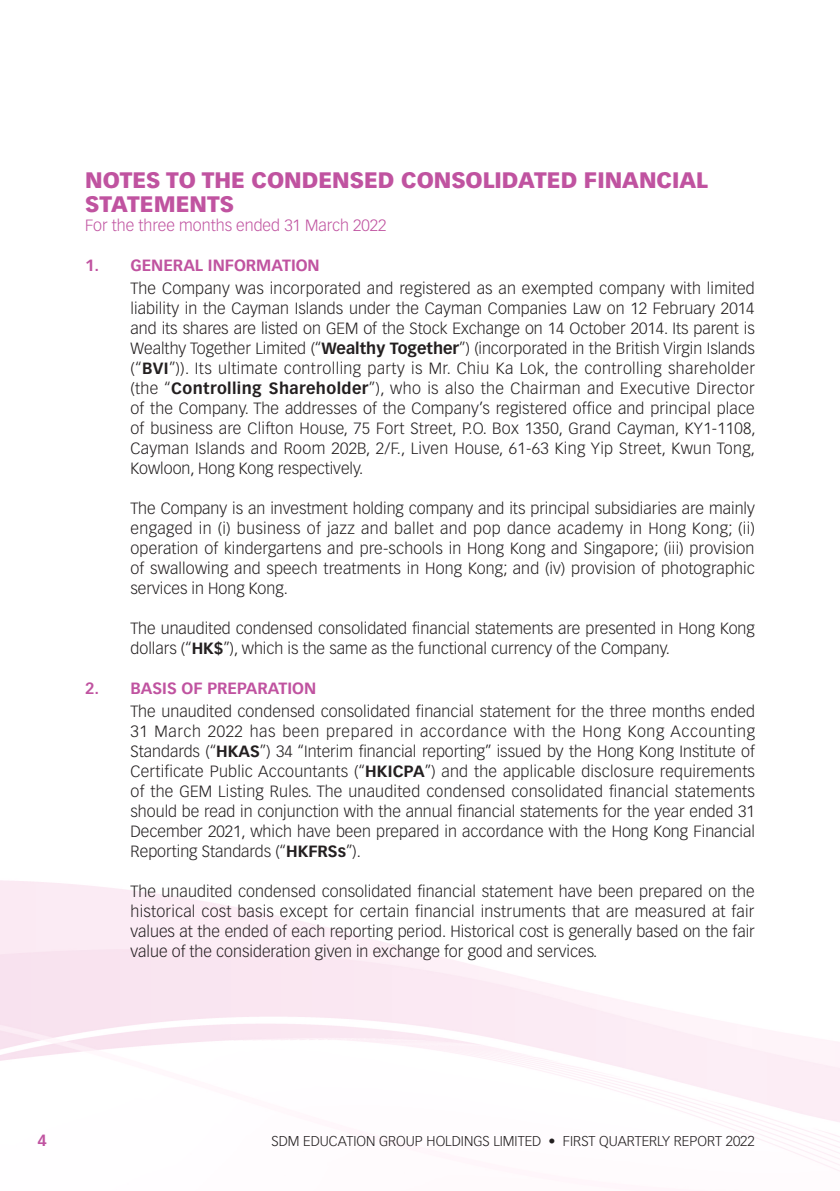
<style>
.page{position:relative;width:840px;height:1191px;background:#fff}
.page>*{position:absolute;margin:0;border:0;box-sizing:border-box;transform-origin:0 0}
.Heading{font:900 22px/24px "Vectora LT Std";color:#c053a0}
.Body_Text{font:300 16px/20px "Vectora LT Std";color:#231f20;text-align:justify}
.Subhead_1{font:700 16px "Vectora LT Std";color:#c053a0}
.Date{font:300 16px "Vectora LT Std";color:#c053a0}
.t1{font:300 14px "Vectora LT Std";color:#231f20}
.s1{font-weight:700}
</style>
<div class="page">
<p class="Heading" style="left:85px;top:168px;width:624px">NOTES TO THE CONDENSED CONSOLIDATED FINANCIAL<br>STATEMENTS</p>
<p class="Date" style="left:85px;top:216px;width:303px">For the three months ended 31 March 2022</p>
<p class="Subhead_1" style="left:85px;top:256px;width:236px">1. GENERAL INFORMATION</p>
<p class="Body_Text" style="left:130px;top:279px;width:626px">The Company was incorporated and registered as an exempted company with limited liability in the Cayman Islands under the Cayman Companies Law on 12 February 2014 and its shares are listed on GEM of the Stock Exchange on 14 October 2014. Its parent is Wealthy Together Limited (“<span class="s1">Wealthy Together</span>”) (incorporated in the British Virgin Islands (“<span class="s1">BVI</span>”)). Its ultimate controlling party is Mr. Chiu Ka Lok, the controlling shareholder (the “<span class="s1">Controlling Shareholder</span>”), who is also the Chairman and Executive Director of the Company. The addresses of the Company’s registered office and principal place of business are Clifton House, 75 Fort Street, P.O. Box 1350, Grand Cayman, KY1-1108, Cayman Islands and Room 202B, 2/F., Liven House, 61-63 King Yip Street, Kwun Tong, Kowloon, Hong Kong respectively.</p>
<p class="Body_Text" style="left:130px;top:499px;width:625px">The Company is an investment holding company and its principal subsidiaries are mainly engaged in (i) business of jazz and ballet and pop dance academy in Hong Kong; (ii) operation of kindergartens and pre-schools in Hong Kong and Singapore; (iii) provision of swallowing and speech treatments in Hong Kong; and (iv) provision of photographic services in Hong Kong.</p>
<p class="Body_Text" style="left:130px;top:619px;width:625px">The unaudited condensed consolidated financial statements are presented in Hong Kong dollars (“<span class="s1">HK$</span>”), which is the same as the functional currency of the Company.</p>
<p class="Subhead_1" style="left:85px;top:679px;width:232px">2. BASIS OF PREPARATION</p>
<p class="Body_Text" style="left:130px;top:702px;width:625px">The unaudited condensed consolidated financial statement for the three months ended 31 March 2022 has been prepared in accordance with the Hong Kong Accounting Standards (“<span class="s1">HKAS</span>”) 34 “Interim financial reporting” issued by the Hong Kong Institute of Certificate Public Accountants (“<span class="s1">HKICPA</span>”) and the applicable disclosure requirements of the GEM Listing Rules. The unaudited condensed consolidated financial statements should be read in conjunction with the annual financial statements for the year ended 31<br>December 2021, which have been prepared in accordance with the Hong Kong Financial Reporting Standards (“<span class="s1">HKFRSs</span>”).</p>
<p class="Body_Text" style="left:130px;top:882px;width:625px">The unaudited condensed consolidated financial statement have been prepared on the historical cost basis except for certain financial instruments that are measured at fair values at the ended of each reporting period. Historical cost is generally based on the fair value of the consideration given in exchange for good and services.</p>
<p class="Subhead_1" style="left:37px;top:1130px;width:11px">4</p>
<p class="t1" style="left:271px;top:1133px;width:484px">SDM EDUCATION GROUP HOLDINGS LIMITED • FIRST QUARTERLY REPORT 2022</p>
</div>
